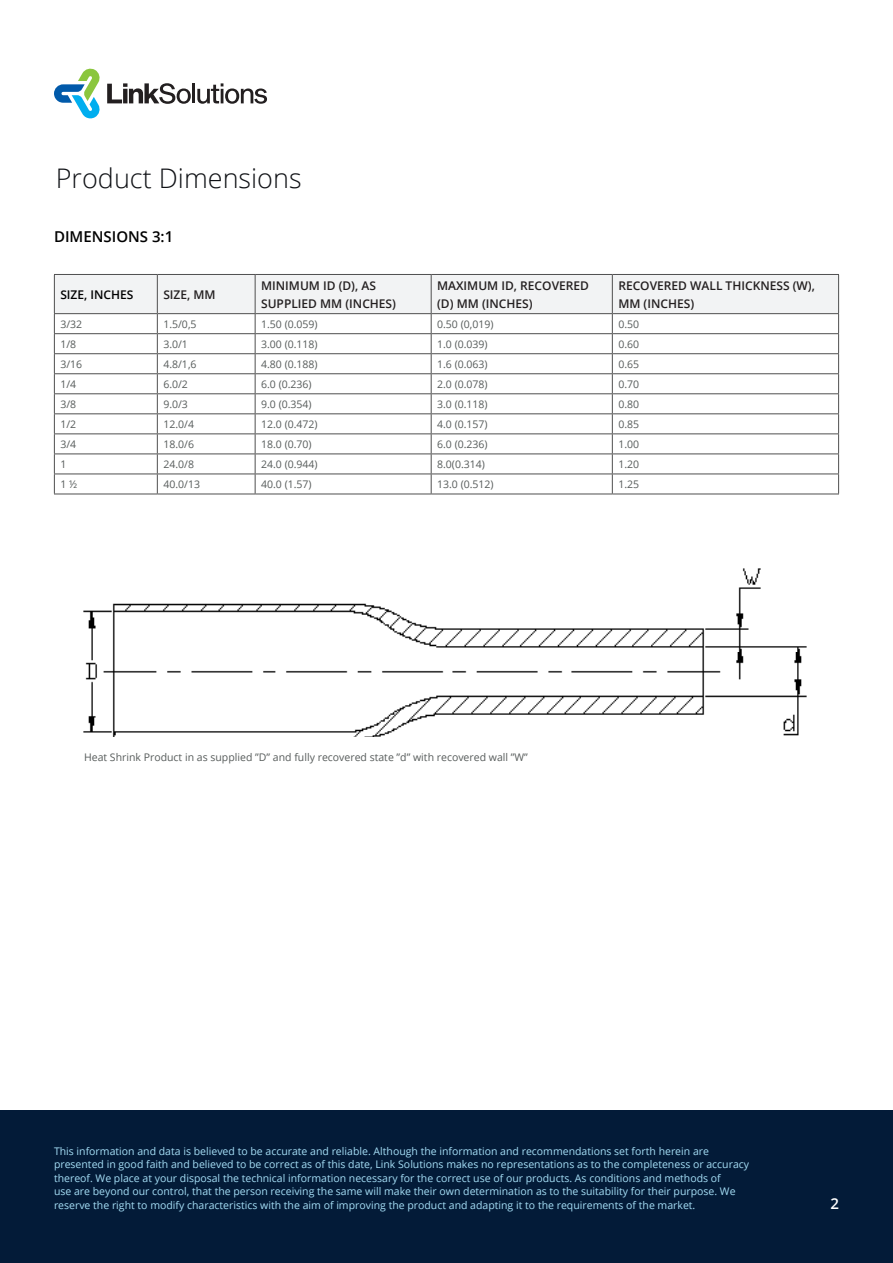
<style>
.page{position:relative;width:893px;height:1263px;background:#fff}
.page>*{position:absolute;margin:0;border:0;box-sizing:border-box;transform-origin:0 0}
.t1{font:300 27px "Open Sans";color:#101216}
.t2{font:600 15px "Open Sans";color:#000001}
.t3{font:600 15px "Open Sans";color:#fff}
.t4{font:600 12px/18px "Open Sans";color:#231f20}
.t5{font:600 12px "Open Sans";color:#000001}
.t6{font:10.5px/13.5px "Open Sans";color:#a5def6}
.t7{font:10.5px "Open Sans";color:#575c5b}
</style>
<div class="page">
<svg style="left:54px;top:275px;width:785px;height:219px"></svg>
<hr style="left:54px;top:494px;width:103px;height:1px;background:#4f4f4f">
<hr style="left:157px;top:494px;width:98px;height:1px;background:#4f4f4f">
<hr style="left:255px;top:494px;width:176px;height:1px;background:#4f4f4f">
<hr style="left:431px;top:494px;width:181px;height:1px;background:#4f4f4f">
<hr style="left:612px;top:494px;width:227px;height:1px;background:#4f4f4f">
<hr style="left:54px;top:274px;width:103px;height:1px;background:#4f4f4f">
<hr style="left:54px;top:275px;width:1px;height:38px;background:#4f4f4f">
<hr style="left:157px;top:274px;width:98px;height:1px;background:#4f4f4f">
<hr style="left:157px;top:275px;width:1px;height:38px;background:#4f4f4f">
<hr style="left:255px;top:274px;width:176px;height:1px;background:#4f4f4f">
<hr style="left:255px;top:275px;width:1px;height:38px;background:#4f4f4f">
<hr style="left:431px;top:274px;width:181px;height:1px;background:#4f4f4f">
<hr style="left:431px;top:275px;width:1px;height:38px;background:#4f4f4f">
<hr style="left:612px;top:274px;width:227px;height:1px;background:#4f4f4f">
<hr style="left:612px;top:275px;width:1px;height:38px;background:#4f4f4f">
<hr style="left:838px;top:275px;width:1px;height:38px;background:#4f4f4f">
<hr style="left:54px;top:313px;width:103px;height:1px;background:#4f4f4f">
<hr style="left:157px;top:313px;width:98px;height:1px;background:#4f4f4f">
<hr style="left:255px;top:313px;width:176px;height:1px;background:#4f4f4f">
<hr style="left:431px;top:313px;width:181px;height:1px;background:#4f4f4f">
<hr style="left:612px;top:313px;width:227px;height:1px;background:#4f4f4f">
<hr style="left:54px;top:333px;width:103px;height:1px;background:#4f4f4f">
<hr style="left:157px;top:333px;width:98px;height:1px;background:#4f4f4f">
<hr style="left:255px;top:333px;width:176px;height:1px;background:#4f4f4f">
<hr style="left:431px;top:333px;width:181px;height:1px;background:#4f4f4f">
<hr style="left:612px;top:333px;width:227px;height:1px;background:#4f4f4f">
<img style="left:83px;top:568px;width:724px;height:168px">
<div style="left:0;top:1111px;width:893px;height:152px;background:#031b38"></div>
<svg style="left:107px;top:83px;width:84px;height:21px"></svg>
<hr style="left:192px;top:83px;width:3px;height:20px;background:#231f20">
<svg style="left:197px;top:83px;width:70px;height:21px"></svg>
<svg style="left:54px;top:68px;width:46px;height:51px"></svg>
<p class="t1" style="left:56px;top:160px;width:247px">Product Dimensions</p>
<p class="t2" style="left:54px;top:226px;width:121px">DIMENSIONS 3:1</p>
<p class="t5" style="left:60px;top:286px;width:75px">SIZE, INCHES</p>
<p class="t4" style="left:163px;top:285px;width:54px">SIZE, MM</p>
<p class="t4" style="left:261px;top:276px;width:136px">MINIMUM ID (D), AS<br>SUPPLIED MM (INCHES)</p>
<p class="t4" style="left:437px;top:276px;width:153px">MAXIMUM ID, RECOVERED (D) MM (INCHES)</p>
<p class="t4" style="left:618px;top:276px;width:198px">RECOVERED WALL THICKNESS (W),<br>MM (INCHES)</p>
<p class="t7" style="left:60px;top:317px;width:23px">3/32</p>
<p class="t7" style="left:163px;top:317px;width:35px">1.5/0,5</p>
<p class="t7" style="left:261px;top:317px;width:58px">1.50 (0.059)</p>
<p class="t7" style="left:437px;top:317px;width:58px">0.50 (0,019)</p>
<p class="t7" style="left:618px;top:317px;width:22px">0.50</p>
<p class="t7" style="left:60px;top:337px;width:17px">1/8</p>
<p class="t7" style="left:163px;top:337px;width:26px">3.0/1</p>
<p class="t7" style="left:261px;top:337px;width:58px">3.00 (0.118)</p>
<p class="t7" style="left:437px;top:337px;width:52px">1.0 (0.039)</p>
<p class="t7" style="left:618px;top:337px;width:22px">0.60</p>
<p class="t7" style="left:60px;top:357px;width:23px">3/16</p>
<p class="t7" style="left:163px;top:357px;width:35px">4.8/1,6</p>
<p class="t7" style="left:261px;top:357px;width:58px">4.80 (0.188)</p>
<p class="t7" style="left:437px;top:357px;width:52px">1.6 (0.063)</p>
<p class="t7" style="left:618px;top:357px;width:22px">0.65</p>
<p class="t7" style="left:60px;top:377px;width:17px">1/4</p>
<p class="t7" style="left:163px;top:377px;width:26px">6.0/2</p>
<p class="t7" style="left:261px;top:377px;width:52px">6.0 (0.236)</p>
<p class="t7" style="left:437px;top:377px;width:52px">2.0 (0.078)</p>
<p class="t7" style="left:618px;top:377px;width:22px">0.70</p>
<p class="t7" style="left:60px;top:397px;width:17px">3/8</p>
<p class="t7" style="left:163px;top:397px;width:26px">9.0/3</p>
<p class="t7" style="left:261px;top:397px;width:52px">9.0 (0.354)</p>
<p class="t7" style="left:437px;top:397px;width:52px">3.0 (0.118)</p>
<p class="t7" style="left:618px;top:397px;width:22px">0.80</p>
<p class="t7" style="left:60px;top:417px;width:17px">1/2</p>
<p class="t7" style="left:163px;top:417px;width:32px">12.0/4</p>
<p class="t7" style="left:261px;top:417px;width:58px">12.0 (0.472)</p>
<p class="t7" style="left:437px;top:417px;width:52px">4.0 (0.157)</p>
<p class="t7" style="left:618px;top:417px;width:22px">0.85</p>
<p class="t7" style="left:60px;top:437px;width:17px">3/4</p>
<p class="t7" style="left:163px;top:437px;width:32px">18.0/6</p>
<p class="t7" style="left:261px;top:437px;width:52px">18.0 (0.70)</p>
<p class="t7" style="left:437px;top:437px;width:52px">6.0 (0.236)</p>
<p class="t7" style="left:618px;top:437px;width:22px">1.00</p>
<p class="t7" style="left:60px;top:457px;width:8px">1</p>
<p class="t7" style="left:163px;top:457px;width:32px">24.0/8</p>
<p class="t7" style="left:261px;top:457px;width:58px">24.0 (0.944)</p>
<p class="t7" style="left:437px;top:457px;width:49px">8.0(0.314)</p>
<p class="t7" style="left:618px;top:457px;width:22px">1.20</p>
<p class="t7" style="left:60px;top:477px;width:18px">1 ½</p>
<p class="t7" style="left:163px;top:477px;width:38px">40.0/13</p>
<p class="t7" style="left:261px;top:477px;width:52px">40.0 (1.57)</p>
<p class="t7" style="left:437px;top:477px;width:58px">13.0 (0.512)</p>
<p class="t7" style="left:618px;top:477px;width:22px">1.25</p>
<p class="t7" style="left:84px;top:750px;width:445px">Heat Shrink Product in as supplied ”D” and fully recovered state ”d” with recovered wall ”W”</p>
<p class="t6" style="left:54px;top:1144px;width:697px">This information and data is believed to be accurate and reliable. Although the information and recommendations set forth herein are presented in good faith and believed to be correct as of this date, Link Solutions makes no representations as to the completeness or accuracy thereof. We place at your disposal the technical information necessary for the correct use of our products. As conditions and methods of<br>use are beyond our control, that the person receiving the same will make their own determination as to the suitability for their purpose. We reserve the right to modify characteristics with the aim of improving the product and adapting it to the requirements of the market.</p>
<h2 class="t3" style="left:830px;top:1193px;width:10px">2</h2>
</div>
